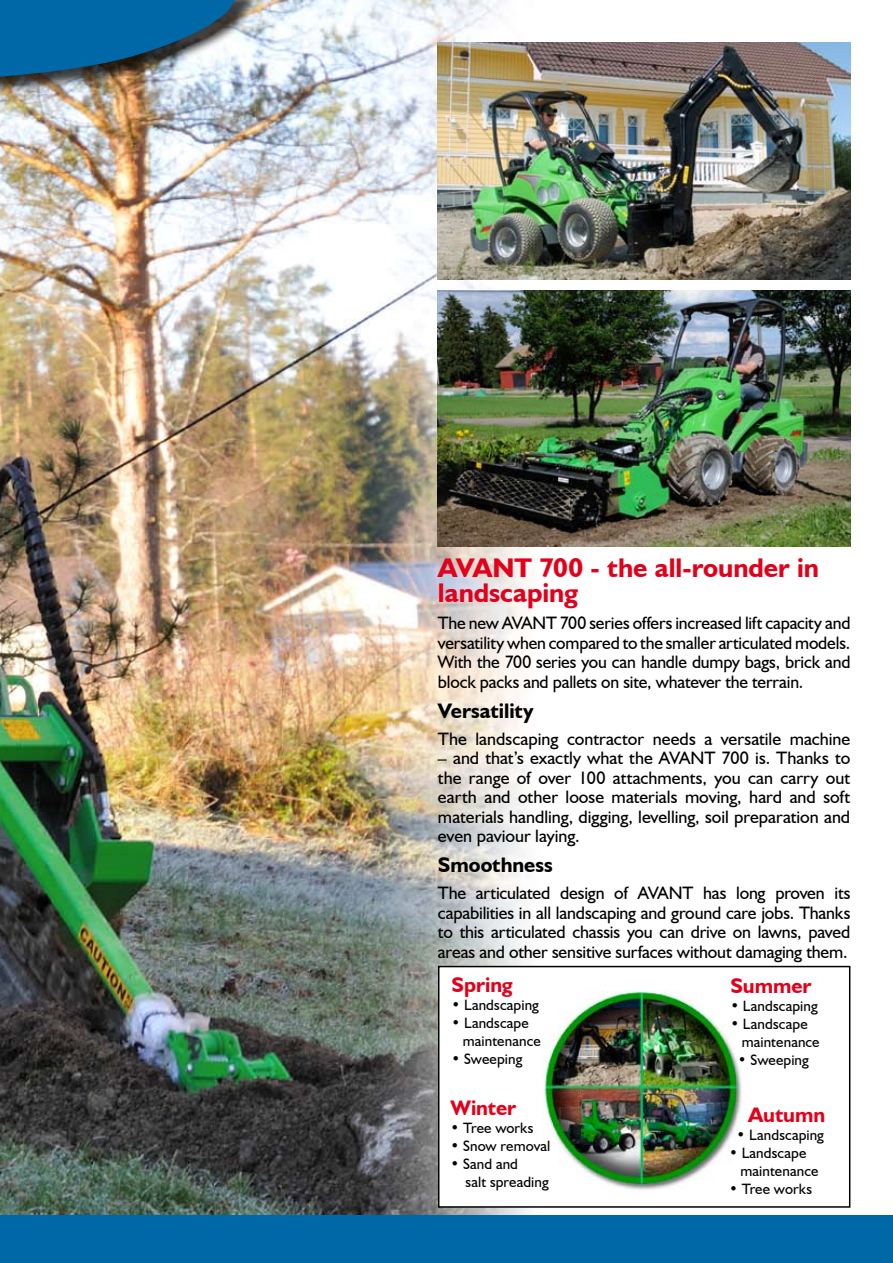
<style>
.page{position:relative;width:893px;height:1263px;background:#fff}
.page>*{position:absolute;margin:0;border:0;box-sizing:border-box;transform-origin:0 0}
.t1{font:700 27px/25.5px "Humanist 521 BT";letter-spacing:-.005em;color:#e2001a}
.t2{font:700 21px "Humanist 521 BT";color:#e2001a}
.t3{font:700 21px "Humanist 521 BT";color:#000}
.t4{font:18px/19.5px "Humanist 521 BT";letter-spacing:-.005em;color:#000;text-align:justify}
.t5{font:15px/18px "Humanist 521 BT";letter-spacing:.01em;color:#000}
</style>
<div class="page">
<img style="left:0;top:0;width:648px;height:1215px">
<img style="left:438px;top:43px;width:412px;height:237px">
<div style="left:0;top:1215px;width:893px;height:48px;background:#0068a6"></div>
<div style="left:0;top:0;width:261px;height:322px;background:#000;opacity:.75"></div>
<img style="left:0;top:0;width:242px;height:305px">
<img style="left:438px;top:291px;width:412px;height:255px">
<div style="left:439px;top:966px;width:411px;height:241px;background:#fff"></div>
<div style="left:438px;top:966px;width:412px;height:242px;border:2px solid #000"></div>
<img style="left:543px;top:991px;width:199px;height:199px">
<h1 class="t1" style="left:438px;top:554px;width:383px">AVANT 700 - the all-rounder in landscaping</h1>
<p class="t4" style="left:438px;top:613px;width:414px">The new AVANT 700 series offers increased lift capacity and versatility when compared to the smaller articulated models.<br>With the 700 series you can handle dumpy bags, brick and block packs and pallets on site, whatever the terrain.</p>
<p class="t3" style="left:438px;top:697px;width:97px">Versatility</p>
<p class="t4" style="left:438px;top:728px;width:414px">The landscaping contractor needs a versatile machine</p>
<p class="t4" style="left:438px;top:748px;width:414px">– and that’s exactly what the AVANT 700 is. Thanks to the range of over 100 attachments, you can carry out earth and other loose materials moving, hard and soft materials handling, digging, levelling, soil preparation and even paviour laying.</p>
<p class="t3" style="left:438px;top:852px;width:116px">Smoothness</p>
<p class="t4" style="left:438px;top:883px;width:414px">The articulated design of AVANT has long proven its capabilities in all landscaping and ground care jobs. Thanks to this articulated chassis you can drive on lawns, paved areas and other sensitive surfaces without damaging them.</p>
<p class="t2" style="left:451px;top:972px;width:63px">Spring</p>
<p class="t5" style="left:451px;top:995px;width:89px">• Landscaping</p>
<p class="t5" style="left:463px;top:1013px;width:79px;text-indent:-11px">• Landscape maintenance</p>
<p class="t5" style="left:451px;top:1049px;width:72px">• Sweeping</p>
<p class="t2" style="left:730px;top:973px;width:83px">Summer</p>
<p class="t5" style="left:730px;top:996px;width:89px">• Landscaping</p>
<p class="t5" style="left:742px;top:1014px;width:79px;text-indent:-11px">• Landscape maintenance</p>
<p class="t5" style="left:738px;top:1050px;width:72px">• Sweeping</p>
<p class="t2" style="left:748px;top:1101px;width:79px">Autumn</p>
<p class="t5" style="left:737px;top:1125px;width:89px">• Landscaping</p>
<p class="t5" style="left:740px;top:1143px;width:79px;text-indent:-11px">• Landscape maintenance</p>
<p class="t5" style="left:729px;top:1179px;width:85px">• Tree works</p>
<p class="t2" style="left:450px;top:1095px;width:67px">Winter</p>
<p class="t5" style="left:450px;top:1119px;width:85px">• Tree works</p>
<p class="t5" style="left:450px;top:1137px;width:102px">• Snow removal</p>
<p class="t5" style="left:465px;top:1155px;width:85px;text-indent:-15px">• Sand and<br>salt spreading</p>
</div>
